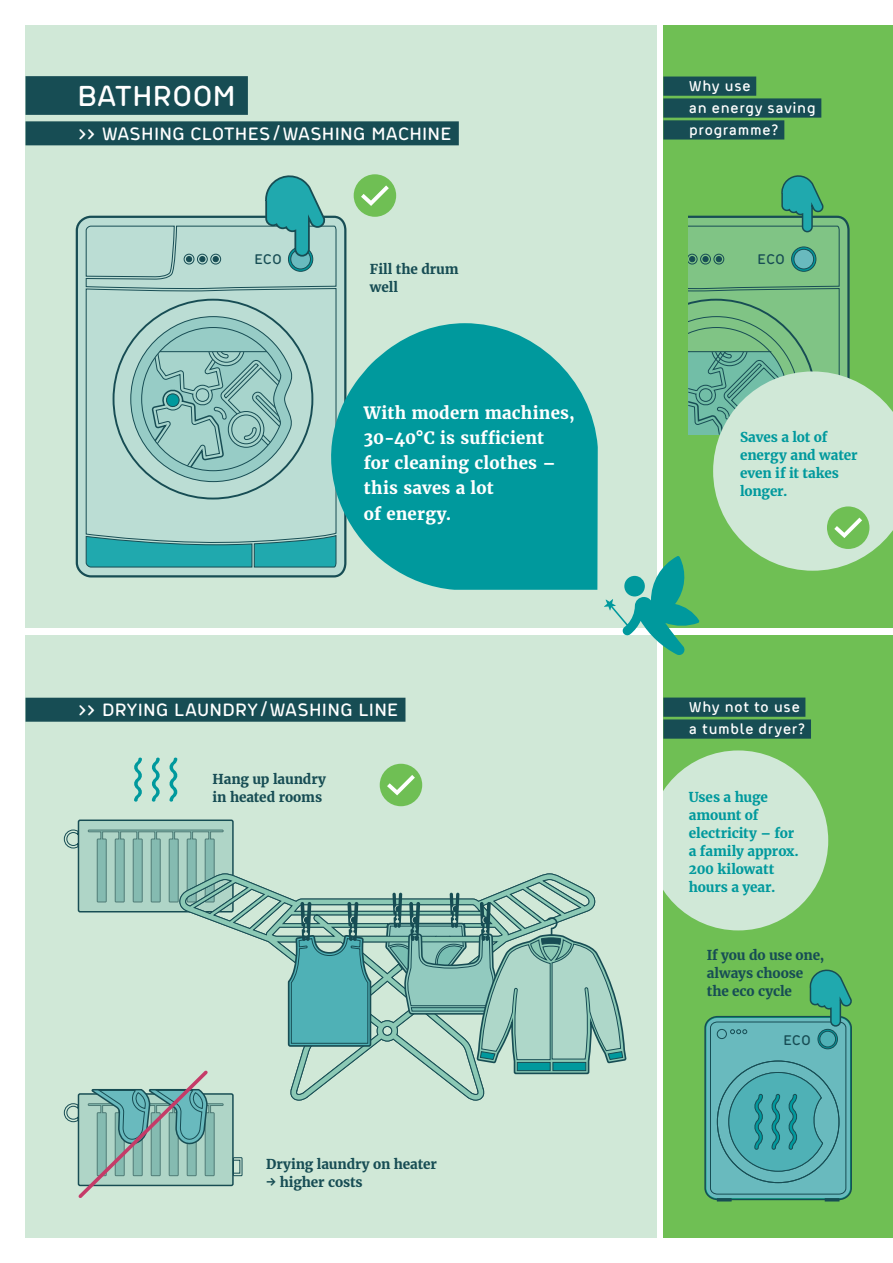
<style>
.page{position:relative;width:893px;height:1263px;background:#fff}
.page>*{position:absolute;margin:0;border:0;box-sizing:border-box;transform-origin:0 0}
.t1{font:700 29.1px "Pharma";letter-spacing:-.015em;color:#fff}
.t2{font:700 18px "Pharma";letter-spacing:-.02em;color:#fff}
.t3{font:700 16.8px/25.2px "Merriweather";letter-spacing:.01em;color:#fff}
.t4{font:700 14.4px/21.9px "Pharma";letter-spacing:.01em;color:#fff}
.t5{font:700 14.1px "Pharma";color:#174d54}
.t6{font:700 13.5px/18px "Merriweather";letter-spacing:-.01em;color:#00999d}
.t7{font:700 13.5px/18px "Merriweather";letter-spacing:-.005em;color:#174d54}
</style>
<div class="page">
<div style="left:663px;top:635px;width:230px;height:602px;background:#6fbf54"></div>
<svg style="left:663px;top:750px;width:165px;height:180px"></svg>
<div style="left:26px;top:26px;width:631px;height:602px;background:#d0e8d7"></div>
<div style="left:26px;top:635px;width:631px;height:602px;background:#d0e8d7"></div>
<div style="left:663px;top:26px;width:230px;height:602px;background:#6fbf54"></div>
<div style="left:79px;top:821px;width:153px;height:90px;background:#afd5c7"></div>
<svg style="left:64px;top:829px;width:14px;height:20px"></svg>
<div style="left:78px;top:819px;width:156px;height:93px;border:2px solid #174d54;border-radius:2px"></div>
<svg style="left:88px;top:829px;width:136px;height:73px"></svg>
<svg style="left:75px;top:216px;width:272px;height:362px;background:#96bcb6"></svg>
<div style="left:26px;top:76px;width:222px;height:39px;background:#174d54"></div>
<div style="left:26px;top:121px;width:433px;height:24px;background:#174d54"></div>
<div style="left:26px;top:698px;width:379px;height:24px;background:#174d54"></div>
<div style="left:86px;top:290px;width:251px;height:245px;background:#bbddd4"></div>
<svg style="left:86px;top:535px;width:237px;height:33px;background:#3ca9ac"></svg>
<svg style="left:86px;top:175px;width:251px;height:115px"></svg>
<div style="left:706px;top:1017px;width:145px;height:182px;background:#69babe;border:1px solid #00a785;border-radius:11px"></div>
<div style="left:704px;top:1016px;width:148px;height:184px;border:2px solid #174d54;border-radius:12px"></div>
<hr style="left:717px;top:1198px;width:14px;height:3px;background:#174d54">
<hr style="left:825px;top:1198px;width:14px;height:3px;background:#174d54">
<div style="left:663px;top:77px;width:93px;height:19px;background:#174d54"></div>
<div style="left:663px;top:98px;width:158px;height:20px;background:#174d54"></div>
<div style="left:663px;top:120px;width:121px;height:20px;background:#174d54"></div>
<svg style="left:323px;top:323px;width:275px;height:267px"></svg>
<svg style="left:336px;top:335px;width:250px;height:243px;background:#149fa1"></svg>
<div style="left:354px;top:174px;width:42px;height:43px;background:#6fbf54;border-radius:50%"></div>
<svg style="left:361px;top:185px;width:28px;height:21px"></svg>
<svg style="left:604px;top:175px;width:289px;height:480px"></svg>
<div style="left:663px;top:697px;width:142px;height:20px;background:#174d54"></div>
<div style="left:663px;top:719px;width:148px;height:20px;background:#174d54"></div>
<svg style="left:134px;top:757px;width:8px;height:45px"></svg>
<svg style="left:151px;top:757px;width:9px;height:45px"></svg>
<svg style="left:169px;top:757px;width:9px;height:45px"></svg>
<div style="left:79px;top:1095px;width:153px;height:90px;background:#afd5c7"></div>
<div style="left:233px;top:1157px;width:9px;height:19px;border:1px solid #174d54"></div>
<svg style="left:64px;top:1089px;width:160px;height:109px"></svg>
<div style="left:380px;top:764px;width:42px;height:42px;background:#6fbf54;border-radius:50%"></div>
<svg style="left:387px;top:775px;width:28px;height:20px"></svg>
<svg style="left:179px;top:873px;width:306px;height:227px"></svg>
<svg style="left:286px;top:902px;width:87px;height:146px;background:#60aaaa"></svg>
<svg style="left:384px;top:873px;width:243px;height:202px"></svg>
<svg style="left:710px;top:969px;width:142px;height:226px"></svg>
<div style="left:717px;top:1029px;width:10px;height:10px;border:1px solid #174d54;border-radius:50%"></div>
<svg style="left:130px;top:316px;width:164px;height:166px;background:#93c3bd"></svg>
<hr style="left:160px;top:351px;width:107px;height:1px;background:#174d54">
<h1 class="t1" style="left:77px;top:77px;width:161px">BATHROOM</h1>
<h2 class="t2" style="left:77px;top:122px;width:376px">&gt;&gt; WASHING CLOTHES/WASHING MACHINE</h2>
<p class="t5" style="left:254px;top:250px;width:29px">ECO</p>
<p class="t7" style="left:370px;top:260px;width:90px">Fill the drum well</p>
<p class="t3" style="left:364px;top:400px;width:212px">With modern machines,<br>30-40°C is sufficient<br>for cleaning clothes – this saves a lot<br>of energy.</p>
<h2 class="t2" style="left:77px;top:698px;width:323px">&gt;&gt; DRYING LAUNDRY/WASHING LINE</h2>
<p class="t7" style="left:213px;top:770px;width:115px">Hang up laundry in heated rooms</p>
<p class="t7" style="left:266px;top:1155px;width:172px">Drying laundry on heater</p>
<p class="t7" style="left:266px;top:1173px;width:98px">→ higher costs</p>
<p class="t4" style="left:689px;top:75px;width:129px">Why use<br>an energy saving programme?</p>
<p class="t5" style="left:757px;top:250px;width:29px">ECO</p>
<p class="t6" style="left:740px;top:428px;width:119px">Saves a lot of energy and water even if it takes longer.</p>
<p class="t4" style="left:689px;top:696px;width:118px">Why not to use a tumble dryer?</p>
<p class="t6" style="left:689px;top:788px;width:111px">Uses a huge amount of electricity – for a family approx.<br>200 kilowatt hours a year.</p>
<p class="t7" style="left:707px;top:946px;width:119px">If you do use one, always choose the eco cycle</p>
<p class="t5" style="left:783px;top:1030px;width:29px">ECO</p>
</div>
